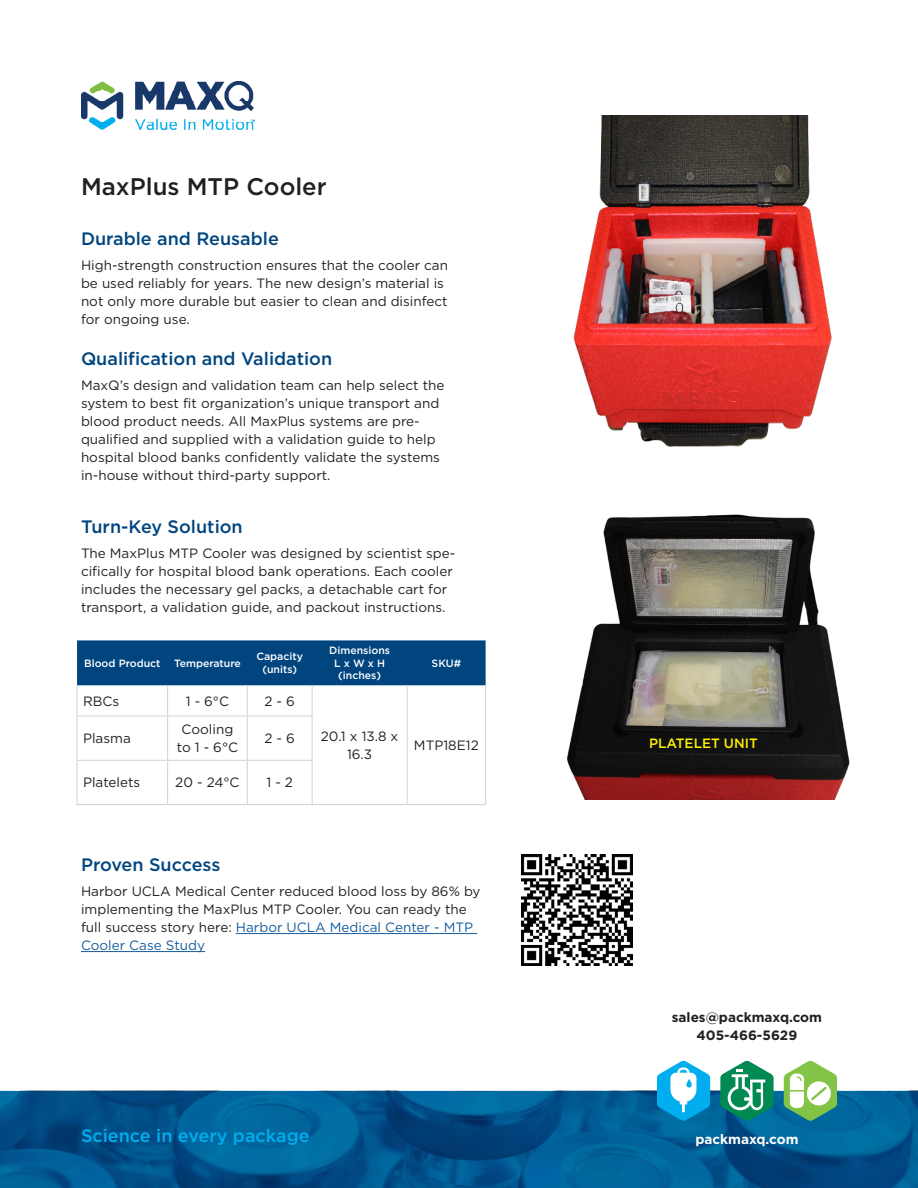
<style>
.page{position:relative;width:918px;height:1188px;background:#fff}
.page>*{position:absolute;margin:0;border:0;box-sizing:border-box;transform-origin:0 0}
.Subhead_2{font:500 24px "Gotham";color:#231f20}
.Subhead_1{font:500 18px "Gotham";color:#01457f}
.t1{font:500 18px "Gotham";color:#00aeef}
.Body{font:13.5px/18px "Gotham";color:#231f20}
.Subhead_1-2{font:13.5px/18px "Gotham";color:#231f20}
.t2{font:700 13.5px/18px "Gotham";color:#231f20;text-align:center}
.t3{font:700 13.5px "Gotham";color:#fff}
.Body-2{font:500 13.5px "Gotham";color:#fff101}
.t4{font:500 10.5px/12.6px "Gotham";color:#fff;text-align:center}
.s1{color:#175d9e}
</style>
<div class="page">
<img style="left:0;top:1091px;width:918px;height:97px">
<svg style="left:657px;top:1061px;width:53px;height:60px"></svg>
<svg style="left:784px;top:1061px;width:53px;height:60px"></svg>
<svg style="left:720px;top:1061px;width:54px;height:60px"></svg>
<img style="left:81px;top:81px;width:173px;height:49px">
<div style="left:77px;top:640px;width:409px;height:45px;background:#01457f"></div>
<hr style="left:77px;top:685px;width:1px;height:31px;background:#d1d2d4">
<hr style="left:167px;top:685px;width:1px;height:31px;background:#d1d2d4">
<hr style="left:247px;top:685px;width:1px;height:31px;background:#d1d2d4">
<hr style="left:312px;top:685px;width:1px;height:31px;background:#d1d2d4">
<hr style="left:407px;top:685px;width:1px;height:31px;background:#d1d2d4">
<hr style="left:485px;top:685px;width:1px;height:31px;background:#d1d2d4">
<hr style="left:407px;top:716px;width:1px;height:44px;background:#d1d2d4">
<hr style="left:485px;top:716px;width:1px;height:44px;background:#d1d2d4">
<hr style="left:407px;top:760px;width:1px;height:44px;background:#d1d2d4">
<hr style="left:485px;top:760px;width:1px;height:44px;background:#d1d2d4">
<hr style="left:77px;top:716px;width:91px;height:1px;background:#d1d2d4">
<hr style="left:77px;top:716px;width:1px;height:44px;background:#d1d2d4">
<hr style="left:168px;top:716px;width:79px;height:1px;background:#d1d2d4">
<hr style="left:167px;top:716px;width:1px;height:44px;background:#d1d2d4">
<hr style="left:247px;top:716px;width:65px;height:1px;background:#d1d2d4">
<hr style="left:247px;top:716px;width:1px;height:44px;background:#d1d2d4">
<hr style="left:312px;top:716px;width:1px;height:44px;background:#d1d2d4">
<hr style="left:77px;top:760px;width:91px;height:1px;background:#d1d2d4">
<hr style="left:77px;top:761px;width:1px;height:43px;background:#d1d2d4">
<hr style="left:168px;top:760px;width:79px;height:1px;background:#d1d2d4">
<hr style="left:167px;top:761px;width:1px;height:43px;background:#d1d2d4">
<hr style="left:247px;top:760px;width:65px;height:1px;background:#d1d2d4">
<hr style="left:247px;top:761px;width:1px;height:43px;background:#d1d2d4">
<hr style="left:312px;top:761px;width:1px;height:43px;background:#d1d2d4">
<hr style="left:77px;top:804px;width:91px;height:1px;background:#d1d2d4">
<hr style="left:168px;top:804px;width:79px;height:1px;background:#d1d2d4">
<hr style="left:247px;top:804px;width:65px;height:1px;background:#d1d2d4">
<hr style="left:312px;top:804px;width:95px;height:1px;background:#d1d2d4">
<hr style="left:407px;top:804px;width:79px;height:1px;background:#d1d2d4">
<hr style="left:236px;top:933px;width:241px;height:1px;background:#175d9e">
<hr style="left:81px;top:951px;width:124px;height:1px;background:#175d9e">
<img style="left:521px;top:854px;width:111px;height:111px">
<img style="left:573px;top:115px;width:259px;height:332px">
<img style="left:567px;top:514px;width:283px;height:285px">
<p class="Subhead_2" style="left:81px;top:173px;width:247px">MaxPlus MTP Cooler</p>
<p class="Subhead_1" style="left:81px;top:228px;width:199px">Durable and Reusable</p>
<p class="Body" style="left:81px;top:256px;width:369px">High-strength construction ensures that the cooler can be used reliably for years. The new design’s material is not only more durable but easier to clean and disinfect for ongoing use.</p>
<p class="Subhead_1" style="left:81px;top:349px;width:253px">Qualification and Validation</p>
<p class="Subhead_1-2" style="left:81px;top:376px;width:365px">MaxQ’s design and validation team can help select the system to best fit organization’s unique transport and blood product needs. All MaxPlus systems are pre&shy;qualified and supplied with a validation guide to help hospital blood banks confidently validate the systems in-house without third-party support.</p>
<p class="Subhead_1" style="left:81px;top:517px;width:163px">Turn-Key Solution</p>
<p class="Body" style="left:81px;top:544px;width:376px">The MaxPlus MTP Cooler was designed by scientist spe&shy;cifically for hospital blood bank operations. Each cooler includes the necessary gel packs, a detachable cart for transport, a validation guide, and packout instructions.</p>
<p class="t4" style="left:84px;top:656px;width:78px">Blood Product</p>
<p class="t4" style="left:174px;top:656px;width:68px">Temperature</p>
<p class="t4" style="left:256px;top:650px;width:48px">Capacity (units)</p>
<p class="t4" style="left:329px;top:644px;width:62px">Dimensions<br>L x W x H (inches)</p>
<p class="Body" style="left:83px;top:692px;width:38px">RBCs</p>
<p class="Body" style="left:186px;top:692px;width:45px">1 - 6°C</p>
<p class="Body" style="left:265px;top:692px;width:32px">2 - 6</p>
<p class="t4" style="left:432px;top:656px;width:31px">SKU#</p>
<p class="Body" style="left:83px;top:729px;width:49px">Plasma</p>
<p class="Body" style="left:177px;top:720px;width:63px;text-align:center">Cooling to 1 - 6°C</p>
<p class="Body" style="left:265px;top:729px;width:32px">2 - 6</p>
<p class="Body" style="left:83px;top:773px;width:59px">Platelets</p>
<p class="Body" style="left:175px;top:773px;width:66px">20 - 24°C</p>
<p class="Body" style="left:266px;top:773px;width:28px">1 - 2</p>
<p class="Body" style="left:321px;top:727px;width:79px;text-align:center">20.1 x 13.8 x<br>16.3</p>
<p class="Body" style="left:414px;top:736px;width:66px">MTP18E12</p>
<p class="Subhead_1" style="left:81px;top:854px;width:141px">Proven Success</p>
<p class="Body" style="left:81px;top:882px;width:401px">Harbor UCLA Medical Center reduced blood loss by 86% by implementing the MaxPlus MTP Cooler. You can ready the full success story here: <span class="s1">Harbor UCLA Medical Center - MTP Cooler Case Study</span></p>
<p class="Body-2" style="left:649px;top:735px;width:110px">PLATELET UNIT</p>
<p class="t2" style="left:672px;top:1008px;width:152px">sales@packmaxq.com<br>405-466-5629</p>
<h2 class="t1" style="left:81px;top:1125px;width:230px">Science in every package</h2>
<p class="t3" style="left:695px;top:1132px;width:105px">packmaxq.com</p>
</div>
